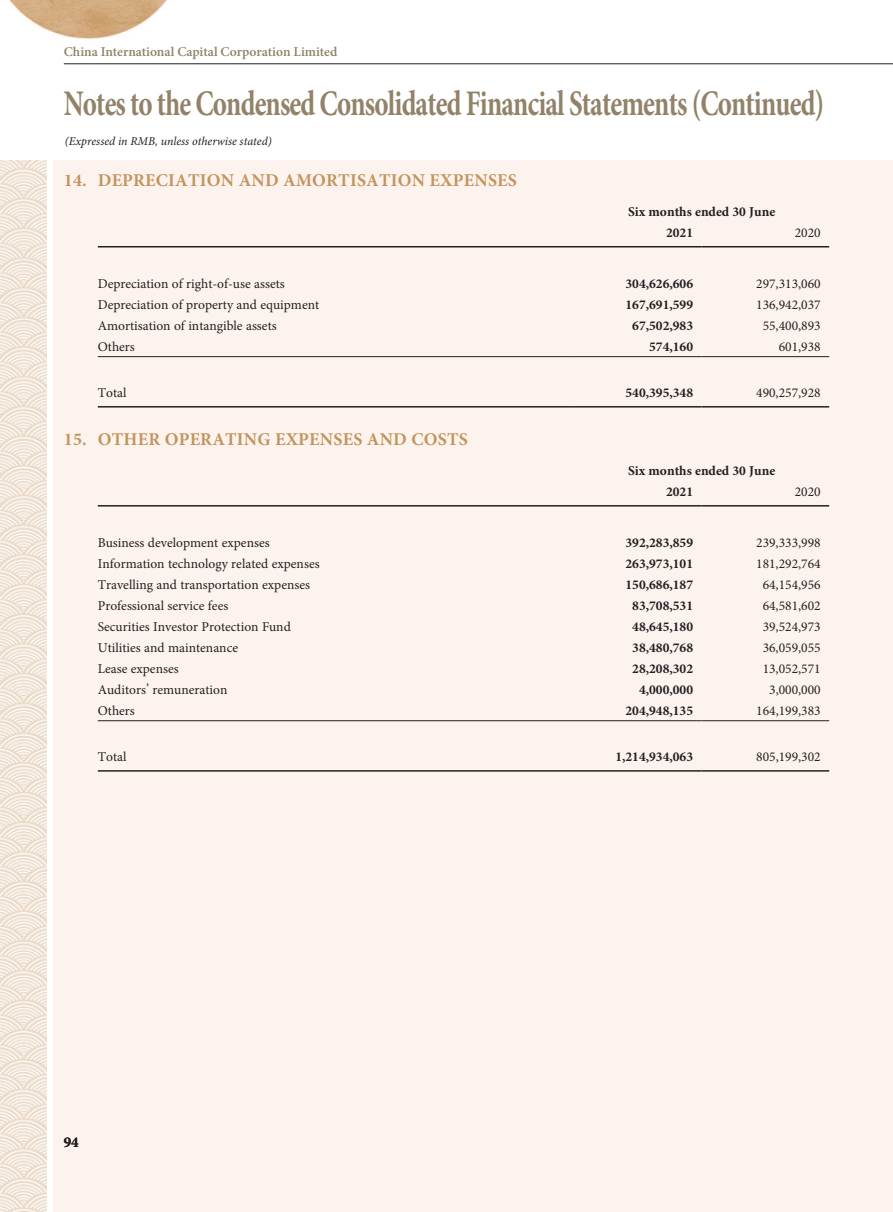
<style>
.page{position:relative;width:893px;height:1212px;background:#fff}
.page>*{position:absolute;margin:0;border:0;box-sizing:border-box;transform-origin:0 0}
.t1{font:700 36px "Minion Pro";letter-spacing:-.03em;color:#918268;scale:.75 1}
.t2{font:700 18px "Minion Pro";letter-spacing:.01em;color:#c3945d}
.t3{font:700 15px "Minion Pro";color:#231f20}
.t4{font:13.5px "Minion Pro";color:#231f20}
.t5{font:700 13.5px/21px "Minion Pro";color:#231f20}
.t6{font:600 13.5px "Minion Pro";color:#918268}
.t7{font:italic 12px "Minion Pro";color:#231f20}
</style>
<div class="page">
<div style="left:53px;top:160px;width:840px;height:1052px;background:#fcf3ee"></div>
<img style="left:0;top:160px;width:47px;height:1052px">
<hr style="left:64px;top:64px;width:829px;height:1px;background:#231f20">
<img style="left:9px;top:0;width:158px;height:39px">
<hr style="left:98px;top:246px;width:476px;height:1px;background:#231f20">
<hr style="left:574px;top:246px;width:128px;height:1px;background:#231f20">
<hr style="left:702px;top:246px;width:127px;height:1px;background:#231f20">
<hr style="left:98px;top:356px;width:476px;height:1px;background:#231f20">
<hr style="left:574px;top:356px;width:128px;height:1px;background:#231f20">
<hr style="left:702px;top:356px;width:127px;height:1px;background:#231f20">
<hr style="left:98px;top:406px;width:476px;height:1px;background:#231f20">
<hr style="left:574px;top:406px;width:128px;height:1px;background:#231f20">
<hr style="left:702px;top:406px;width:127px;height:1px;background:#231f20">
<hr style="left:98px;top:505px;width:476px;height:1px;background:#231f20">
<hr style="left:574px;top:505px;width:128px;height:1px;background:#231f20">
<hr style="left:702px;top:505px;width:127px;height:1px;background:#231f20">
<hr style="left:98px;top:720px;width:476px;height:1px;background:#231f20">
<hr style="left:574px;top:720px;width:128px;height:1px;background:#231f20">
<hr style="left:702px;top:720px;width:127px;height:1px;background:#231f20">
<hr style="left:98px;top:770px;width:476px;height:2px;background:#231f20">
<hr style="left:574px;top:770px;width:128px;height:2px;background:#231f20">
<hr style="left:702px;top:770px;width:127px;height:2px;background:#231f20">
<p class="t6" style="left:64px;top:42px;width:275px">China International Capital Corporation Limited</p>
<h1 class="t1" style="left:64px;top:78px;width:1015px">Notes to the Condensed Consolidated Financial Statements (Continued)</h1>
<p class="t7" style="left:65px;top:133px;width:208px">(Expressed in RMB, unless otherwise stated)</p>
<h2 class="t2" style="left:64px;top:168px;width:455px">14. DEPRECIATION AND AMORTISATION EXPENSES</h2>
<p class="t5" style="left:666px;top:201px;width:111px;text-indent:-38px">Six months ended 30 June<br>2021</p>
<p class="t4" style="left:795px;top:224px;width:27px">2020</p>
<p class="t4" style="left:98px;top:274px;width:189px">Depreciation of right-of-use assets</p>
<p class="t5" style="left:625px;top:273px;width:69px">304,626,606</p>
<p class="t4" style="left:756px;top:274px;width:66px">297,313,060</p>
<p class="t4" style="left:98px;top:295px;width:223px">Depreciation of property and equipment</p>
<p class="t5" style="left:625px;top:294px;width:69px">167,691,599</p>
<p class="t4" style="left:756px;top:295px;width:66px">136,942,037</p>
<p class="t4" style="left:98px;top:316px;width:180px">Amortisation of intangible assets</p>
<p class="t5" style="left:632px;top:315px;width:62px">67,502,983</p>
<p class="t4" style="left:763px;top:316px;width:59px">55,400,893</p>
<p class="t4" style="left:98px;top:337px;width:39px">Others</p>
<p class="t5" style="left:649px;top:336px;width:45px">574,160</p>
<p class="t4" style="left:779px;top:337px;width:43px">601,938</p>
<p class="t4" style="left:98px;top:384px;width:30px">Total</p>
<p class="t5" style="left:625px;top:382px;width:69px">540,395,348</p>
<p class="t4" style="left:756px;top:384px;width:66px">490,257,928</p>
<h2 class="t2" style="left:64px;top:427px;width:405px">15. OTHER OPERATING EXPENSES AND COSTS</h2>
<p class="t5" style="left:666px;top:460px;width:111px;text-indent:-38px">Six months ended 30 June<br>2021</p>
<p class="t4" style="left:795px;top:483px;width:27px">2020</p>
<p class="t4" style="left:98px;top:533px;width:173px">Business development expenses</p>
<p class="t5" style="left:625px;top:532px;width:69px">392,283,859</p>
<p class="t4" style="left:756px;top:533px;width:66px">239,333,998</p>
<p class="t4" style="left:98px;top:554px;width:223px">Information technology related expenses</p>
<p class="t5" style="left:625px;top:553px;width:69px">263,973,101</p>
<p class="t4" style="left:756px;top:554px;width:66px">181,292,764</p>
<p class="t4" style="left:98px;top:575px;width:214px">Travelling and transportation expenses</p>
<p class="t5" style="left:625px;top:574px;width:69px">150,686,187</p>
<p class="t4" style="left:763px;top:575px;width:59px">64,154,956</p>
<p class="t4" style="left:98px;top:596px;width:132px">Professional service fees</p>
<p class="t5" style="left:632px;top:595px;width:62px">83,708,531</p>
<p class="t4" style="left:763px;top:596px;width:59px">64,581,602</p>
<p class="t4" style="left:98px;top:617px;width:195px">Securities Investor Protection Fund</p>
<p class="t5" style="left:632px;top:616px;width:62px">48,645,180</p>
<p class="t4" style="left:763px;top:617px;width:59px">39,524,973</p>
<p class="t4" style="left:98px;top:638px;width:142px">Utilities and maintenance</p>
<p class="t5" style="left:632px;top:637px;width:62px">38,480,768</p>
<p class="t4" style="left:763px;top:638px;width:59px">36,059,055</p>
<p class="t4" style="left:98px;top:659px;width:82px">Lease expenses</p>
<p class="t5" style="left:632px;top:658px;width:62px">28,208,302</p>
<p class="t4" style="left:763px;top:659px;width:59px">13,052,571</p>
<p class="t4" style="left:98px;top:680px;width:131px">Auditors’ remuneration</p>
<p class="t5" style="left:639px;top:679px;width:56px">4,000,000</p>
<p class="t4" style="left:769px;top:680px;width:53px">3,000,000</p>
<p class="t4" style="left:98px;top:701px;width:39px">Others</p>
<p class="t5" style="left:625px;top:700px;width:69px">204,948,135</p>
<p class="t4" style="left:756px;top:701px;width:66px">164,199,383</p>
<p class="t4" style="left:98px;top:748px;width:30px">Total</p>
<p class="t5" style="left:615px;top:746px;width:79px">1,214,934,063</p>
<p class="t4" style="left:756px;top:748px;width:66px">805,199,302</p>
<p class="t3" style="left:64px;top:1131px;width:16px">94</p>
</div>
